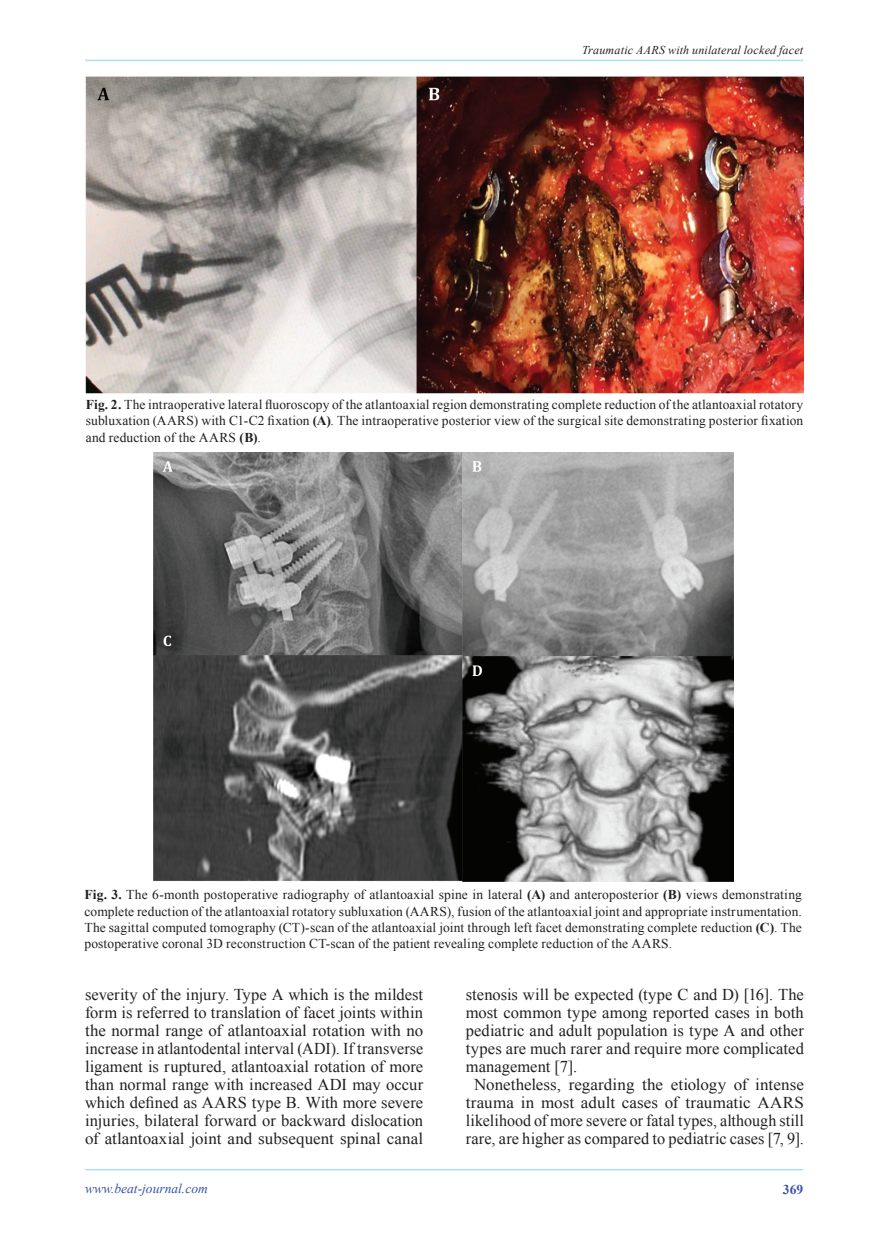
<style>
.page{position:relative;width:889px;height:1242px;background:#fff}
.page>*{position:absolute;margin:0;border:0;box-sizing:border-box;transform-origin:0 0}
.t1{font:16.5px/18px "Times New Roman";letter-spacing:.005em;color:#231f20;text-align:justify}
.t2{font:13.5px/16.2px "Times New Roman";letter-spacing:.01em;color:#231f20;text-align:justify}
.t3{font:italic 13.5px "Times New Roman";color:#3a53a3}
.t4{font:700 13.5px "Times New Roman";color:#3a53a3}
.t5{font:italic 12px "Times New Roman";letter-spacing:.015em;color:#231f20}
.s1{font-weight:700}
</style>
<div class="page">
<hr style="left:85px;top:1169px;width:718px;height:1px;background:#aae0f9">
<hr style="left:85px;top:60px;width:718px;height:1px;background:#aae0f9">
<img style="left:86px;top:77px;width:718px;height:316px">
<img style="left:154px;top:453px;width:579px;height:428px">
<p class="t5" style="left:582px;top:42px;width:222px">Traumatic AARS with unilateral locked facet</p>
<p class="t2" style="left:86px;top:396px;width:719px"><span class="s1">Fig. 2.</span> The intraoperative lateral fluoroscopy of the atlantoaxial region demonstrating complete reduction of the atlantoaxial rotatory subluxation (AARS) with C1-C2 fixation <span class="s1">(A)</span>. The intraoperative posterior view of the surgical site demonstrating posterior fixation and reduction of the AARS <span class="s1">(B)</span>.</p>
<p class="t2" style="left:84px;top:886px;width:719px"><span class="s1">Fig. 3.</span> The 6-month postoperative radiography of atlantoaxial spine in lateral <span class="s1">(A)</span> and anteroposterior <span class="s1">(B)</span> views demonstrating complete reduction of the atlantoaxial rotatory subluxation (AARS), fusion of the atlantoaxial joint and appropriate instrumentation.<br>The sagittal computed tomography (CT)-scan of the atlantoaxial joint through left facet demonstrating complete reduction <span class="s1">(C)</span>. The postoperative coronal 3D reconstruction CT-scan of the patient revealing complete reduction of the AARS.</p>
<p class="t1" style="left:85px;top:985px;width:340px">severity of the injury. Type A which is the mildest form is referred to translation of facet joints within the normal range of atlantoaxial rotation with no increase in atlantodental interval (ADI). If transverse ligament is ruptured, atlantoaxial rotation of more than normal range with increased ADI may occur which defined as AARS type B. With more severe injuries, bilateral forward or backward dislocation of atlantoaxial joint and subsequent spinal canal</p>
<p class="t1" style="left:466px;top:985px;width:340px">stenosis will be expected (type C and D) [16]. The</p>
<p class="t1" style="left:466px;top:1003px;width:340px">most common type among reported cases in both</p>
<p class="t1" style="left:466px;top:1021px;width:340px">pediatric and adult population is type A and other</p>
<p class="t1" style="left:466px;top:1039px;width:340px">types are much rarer and require more complicated</p>
<p class="t1" style="left:466px;top:1057px;width:113px">management [7].</p>
<p class="t1" style="left:474px;top:1075px;width:331px">Nonetheless, regarding the etiology of intense</p>
<p class="t1" style="left:466px;top:1093px;width:340px">trauma in most adult cases of traumatic AARS</p>
<p class="t1" style="left:466px;top:1111px;width:340px">likelihood of more severe or fatal types, although still</p>
<p class="t1" style="left:466px;top:1129px;width:339px">rare, are higher as compared to pediatric cases [7, 9].</p>
<p class="t3" style="left:85px;top:1179px;width:124px">www.beat-journal.com</p>
<p class="t4" style="left:783px;top:1179px;width:22px">369</p>
</div>
